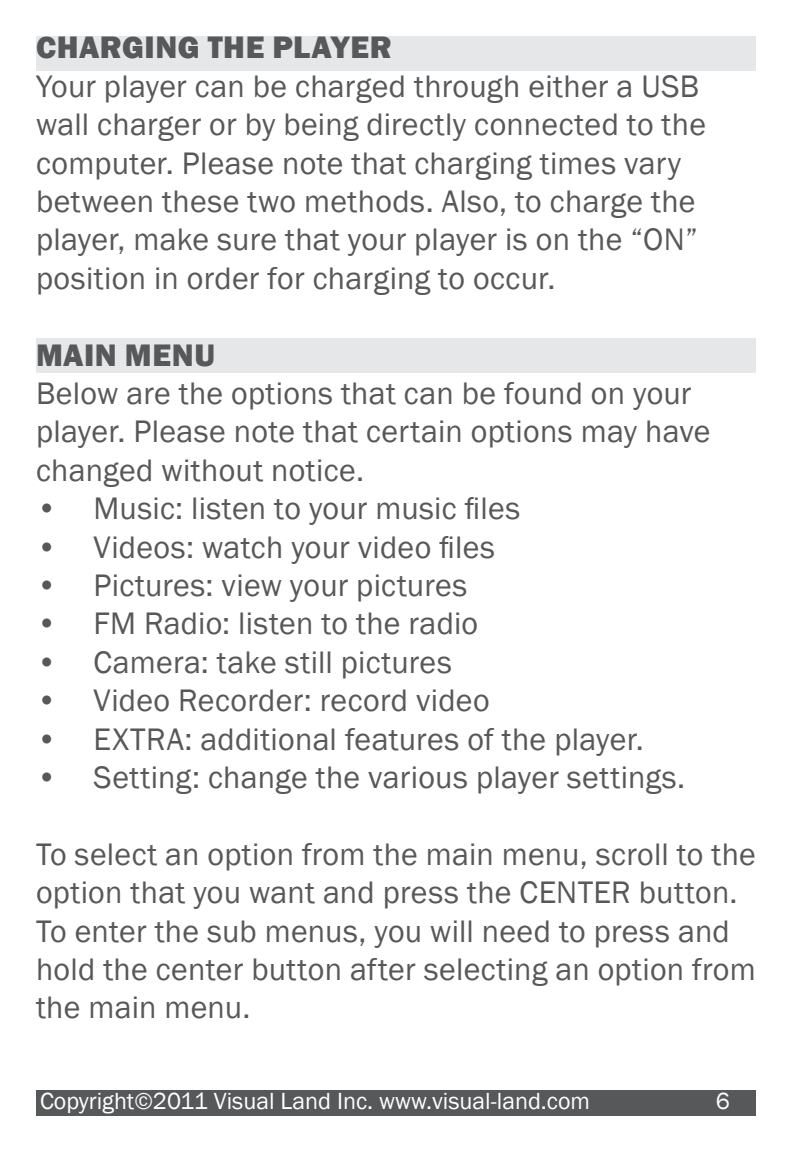
<style>
.page{position:relative;width:792px;height:1152px;background:#fff}
.page>*{position:absolute;margin:0;border:0;box-sizing:border-box;transform-origin:0 0}
.t1{font:32px/38.4px "Franklin Gothic";letter-spacing:.01em;color:#57585a}
.t2{font:800 32px "Franklin Gothic";letter-spacing:.02em;color:#57585a}
.t3{font:24px "Franklin Gothic";color:#fff}
</style>
<div class="page">
<div style="left:36px;top:1090px;width:720px;height:26px;background:#57585a"></div>
<div style="left:36px;top:338px;width:720px;height:34px;background:#e6e7e9"></div>
<div style="left:36px;top:36px;width:720px;height:35px;background:#e6e7e9"></div>
<p class="t2" style="left:36px;top:27px;width:358px">CHARGING THE PLAYER</p>
<p class="t1" style="left:36px;top:68px;width:672px">Your player can be charged through either a USB wall charger or by being directly connected to the computer. Please note that charging times vary between these two methods. Also, to charge the player, make sure that your player is on the “ON” position in order for charging to occur.</p>
<p class="t2" style="left:36px;top:334px;width:181px">MAIN MENU</p>
<p class="t1" style="left:36px;top:375px;width:676px">Below are the options that can be found on your player. Please note that certain options may have changed without notice.</p>
<p class="t1" style="left:36px;top:490px;width:486px">• Music: listen to your music files</p>
<p class="t1" style="left:36px;top:528px;width:461px">• Videos: watch your video files</p>
<p class="t1" style="left:36px;top:567px;width:433px">• Pictures: view your pictures</p>
<p class="t1" style="left:36px;top:605px;width:444px">• FM Radio: listen to the radio</p>
<p class="t1" style="left:36px;top:644px;width:417px">• Camera: take still pictures</p>
<p class="t1" style="left:36px;top:682px;width:455px">• Video Recorder: record video</p>
<p class="t1" style="left:36px;top:720px;width:609px">• EXTRA: additional features of the player.</p>
<p class="t1" style="left:36px;top:759px;width:651px">• Setting: change the various player settings.</p>
<p class="t1" style="left:36px;top:836px;width:721px">To select an option from the main menu, scroll to the option that you want and press the CENTER button.<br>To enter the sub menus, you will need to press and hold the center button after selecting an option from the main menu.</p>
<p class="t3" style="left:40px;top:1086px;width:552px">Copyright©2011 Visual Land Inc. www.visual-land.com</p>
<p class="t3" style="left:716px;top:1086px;width:16px">6</p>
</div>
